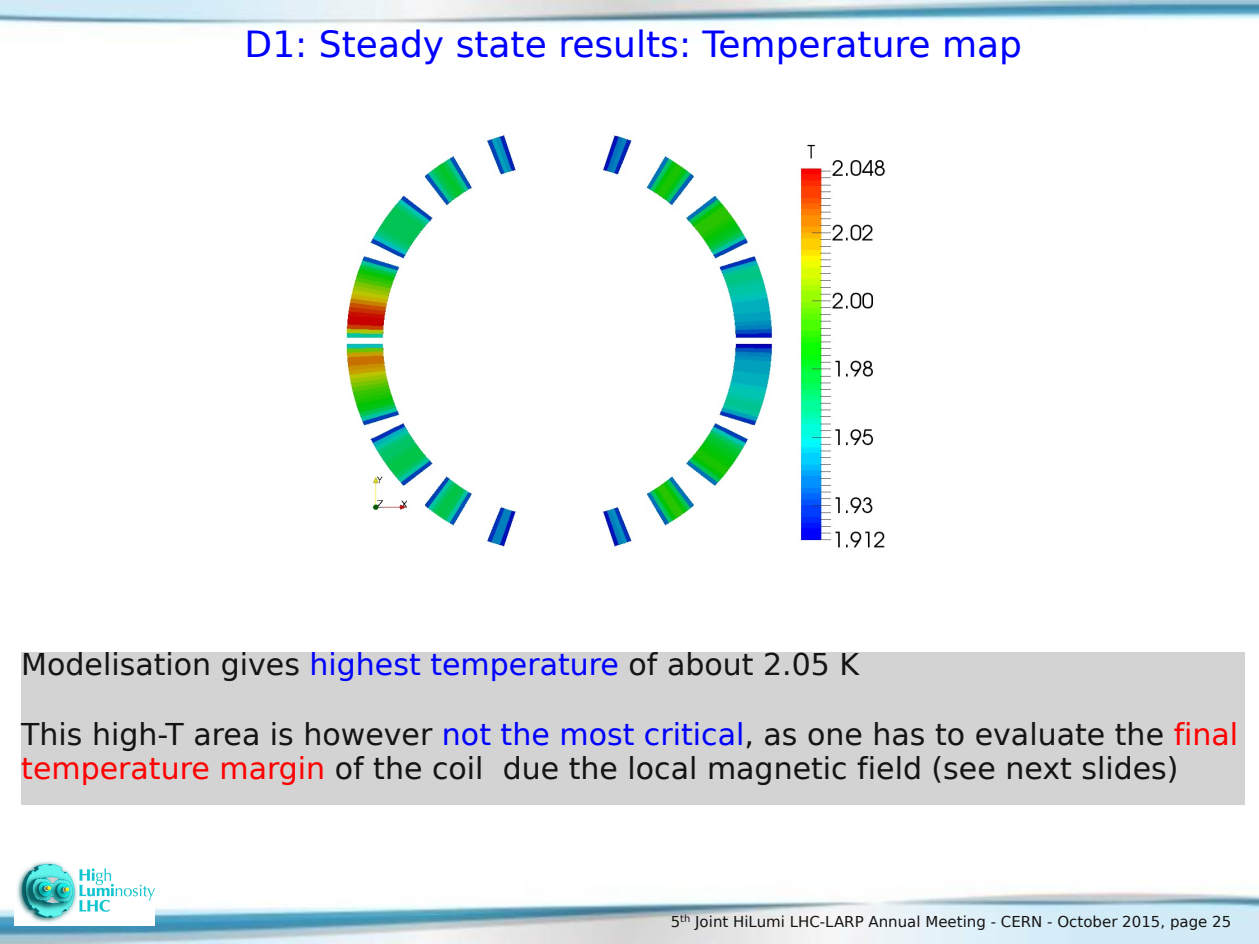
<style>
.page{position:relative;width:1259px;height:944px;background:#fff}
.page>*{position:absolute;margin:0;border:0;box-sizing:border-box;transform-origin:0 0}
.t1{font:36px "Bitstream Vera Sans";color:#00f}
.t2{font:30px/35px "Bitstream Vera Sans";color:#161413}
.t3{font:15px "Bitstream Vera Sans";color:#161413}
.s1{color:#00f}
.s2{color:#f00}
</style>
<div class="page">
<img style="left:0;top:0;width:1259px;height:944px">
<img style="left:14px;top:858px;width:140px;height:68px">
<img style="left:321px;top:123px;width:579px;height:439px">
<div style="left:21px;top:652px;width:1224px;height:152px;background:#d3d3d3"></div>
<p class="t1" style="left:245px;top:24px;width:779px">D1: Steady state results: Temperature map</p>
<p class="t2" style="left:21px;top:647px;width:839px">Modelisation gives <span class="s1">highest temperature</span> of about 2.05 K</p>
<p class="t2" style="left:21px;top:717px;width:1218px">This high-T area is however <span class="s1">not the most critical</span>, as one has to evaluate the <span class="s2">final temperature margin</span> of the coil due the local magnetic field (see next slides)</p>
<p class="t3" style="left:671px;top:913px;width:562px">5<sup>th</sup> Joint HiLumi LHC-LARP Annual Meeting - CERN - October 2015, page 25</p>
</div>
